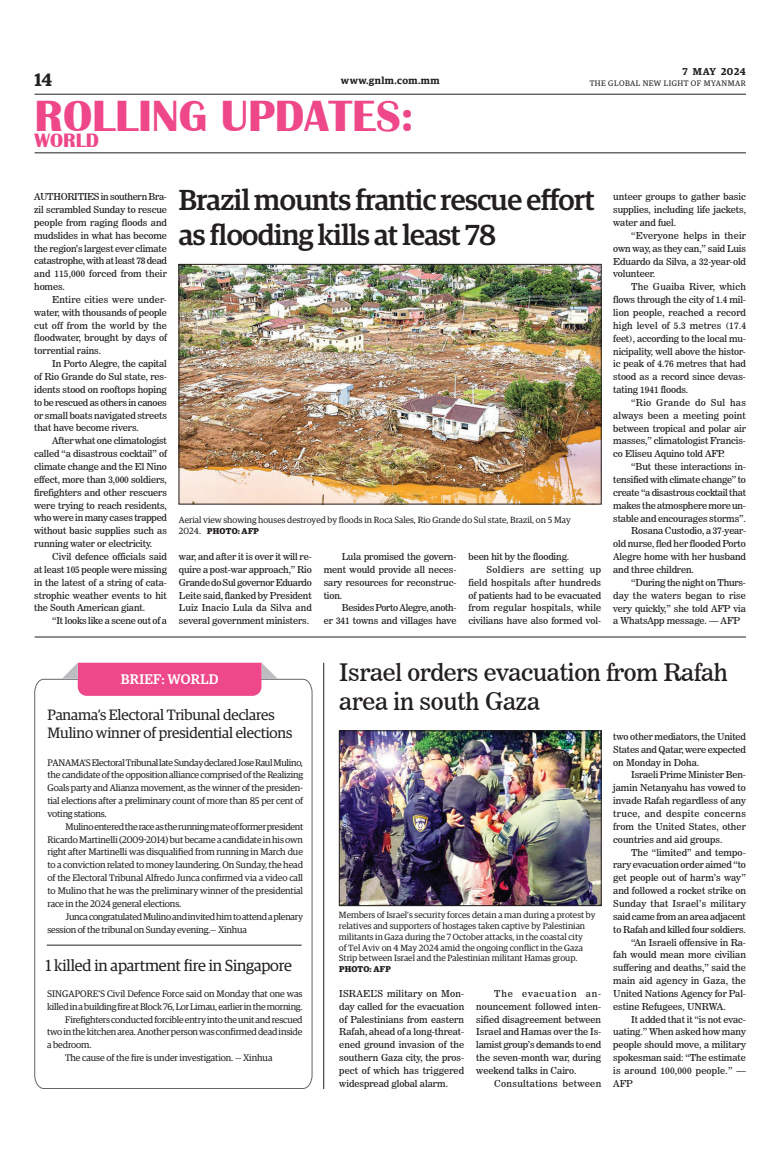
<style>
.page{position:relative;width:773px;height:1152px;background:#fff}
.page>*{position:absolute;margin:0;border:0;box-sizing:border-box;transform-origin:0 0}
.t1{font:700 45px "Britannic";color:#ef488a}
._2_Clm_Head{font:500 29px/34.8px "Guardian Egyp";letter-spacing:-.02em;color:#231f20}
._2_Clm_Head-2{font:24px/28.8px "News 706 BT Roman C";letter-spacing:-.01em;color:#231f20}
.t2{font:700 20px "Britannic";color:#ef488a}
.t3{font:600 18px "Guardian Egyp";color:#231f20}
.Brief_Head{font:16px "Guardian Egyp";letter-spacing:-.01em;color:#231f20}
.Brief_Head-2{font:15px/18px "Guardian Egyp";letter-spacing:-.01em;color:#231f20}
.t4{font:500 14px "Guardian Egyp";letter-spacing:.02em;color:#fff}
.t5{font:600 10px "Guardian Egyp";letter-spacing:.04em;color:#231f20}
._2nd_Body{font:9.5px/12.9px "News 706 BT Roman C";letter-spacing:-.01em;color:#231f20;text-align:justify}
.Brief_2nd_Body{font:9.5px/12.9px "Guardian Egyp";letter-spacing:-.015em;color:#231f20;text-align:justify}
.Normal_Para{font:9.5px/12.9px "News 706 BT Roman C";color:#231f20;text-align:justify}
.Brief_Body{font:9.5px/12.9px "Guardian Egyp";letter-spacing:-.02em;color:#231f20;text-align:justify}
._2nd_Body-2{font:9.5px "News 706 BT Roman C";letter-spacing:.03em;color:#231f20}
.t6{font:9px/10.8px "Guardian Egyp";color:#231f20}
.t7{font:700 8.5px "Guardian Egyp";letter-spacing:.02em;color:#231f20}
.t8{font:8px "Guardian Egyp";letter-spacing:.06em;color:#231f20}
.s1{font-weight:400;font-size:9px}
</style>
<div class="page">
<hr style="left:35px;top:94px;width:711px;height:1px;background:#231f20">
<hr style="left:35px;top:152px;width:711px;height:1px;background:#231f20">
<svg style="left:34px;top:678px;width:279px;height:411px"></svg>
<svg style="left:62px;top:663px;width:215px;height:33px;background:#ee6199"></svg>
<hr style="left:47px;top:945px;width:255px;height:1px;background:#231f20">
<img style="left:181px;top:266px;width:418px;height:236px">
<div style="left:179px;top:264px;width:422px;height:240px;border:1px solid #231f20"></div>
<img style="left:341px;top:733px;width:258px;height:171px">
<div style="left:339px;top:731px;width:262px;height:175px;border:1px solid #231f20"></div>
<hr style="left:35px;top:637px;width:711px;height:1px;background:#231f20">
<hr style="left:323px;top:663px;width:1px;height:426px;background:#231f20">
<p class="t5" style="left:682px;top:64px;width:65px">7 MAY 2024</p>
<h3 class="t3" style="left:35px;top:67px;width:19px">14</h3>
<p class="t5" style="left:341px;top:73px;width:100px">www.gnlm.com.mm</p>
<p class="t8" style="left:589px;top:78px;width:158px">THE GLOBAL NEW LIGHT OF MYANMAR</p>
<h1 class="t1" style="left:35px;top:91px;width:380px">ROLLING UPDATES:</h1>
<h3 class="t2" style="left:35px;top:129px;width:66px">WORLD</h3>
<p class="Normal_Para" style="left:34px;top:190px;width:134px">AUTHORITIES in southern Bra&shy;zil scrambled Sunday to rescue people from raging floods and mudslides in what has become the region’s largest ever climate catastrophe, with at least 78 dead and 115,000 forced from their homes.</p>
<p class="_2nd_Body" style="left:34px;top:293px;width:134px;text-indent:18px">Entire cities were under&shy;water, with thousands of people cut off from the world by the floodwater, brought by days of torrential rains.</p>
<p class="_2nd_Body" style="left:34px;top:357px;width:134px;text-indent:18px">In Porto Alegre, the capital of Rio Grande do Sul state, res&shy;idents stood on rooftops hoping to be rescued as others in canoes or small boats navigated streets that have become rivers.</p>
<p class="_2nd_Body" style="left:34px;top:434px;width:134px;text-indent:18px">After what one climatologist called “a disastrous cocktail” of climate change and the El Nino effect, more than 3,000 soldiers, firefighters and other rescuers were trying to reach residents, who were in many cases trapped without basic supplies such as running water or electricity.</p>
<p class="_2nd_Body" style="left:34px;top:550px;width:134px;text-indent:18px">Civil defence officials said at least 105 people were missing in the latest of a string of cata&shy;strophic weather events to hit the South American giant.</p>
<p class="_2nd_Body" style="left:52px;top:614px;width:116px">“It looks like a scene out of a</p>
<p class="_2_Clm_Head" style="left:179px;top:180px;width:417px">Brazil mounts frantic rescue effort as flooding kills at least 78</p>
<p class="t6" style="left:179px;top:514px;width:393px">Aerial view showing houses destroyed by floods in Roca Sales, Rio Grande do Sul state, Brazil, on 5 May</p>
<p class="t7" style="left:179px;top:525px;width:82px"><span class="s1">2024.</span> PHOTO: AFP</p>
<p class="_2nd_Body" style="left:179px;top:550px;width:134px">war, and after it is over it will re&shy;quire a post-war approach,” Rio Grande do Sul governor Eduardo Leite said, flanked by President Luiz Inacio Lula da Silva and several government ministers.</p>
<p class="_2nd_Body" style="left:324px;top:550px;width:134px;text-indent:18px">Lula promised the govern&shy;ment would provide all neces&shy;sary resources for reconstruc&shy;tion.</p>
<p class="_2nd_Body" style="left:324px;top:602px;width:134px;text-align:right">Besides Porto Alegre, anoth-<br>er 341 towns and villages have</p>
<p class="_2nd_Body" style="left:468px;top:550px;width:102px">been hit by the flooding.</p>
<p class="_2nd_Body" style="left:468px;top:563px;width:134px;text-indent:18px">Soldiers are setting up field hospitals after hundreds of patients had to be evacuated from regular hospitals, while civilians have also formed vol-</p>
<p class="_2nd_Body" style="left:613px;top:190px;width:134px">unteer groups to gather basic supplies, including life jackets, water and fuel.</p>
<p class="_2nd_Body" style="left:613px;top:229px;width:134px;text-indent:18px">“Everyone helps in their own way, as they can,” said Luis Eduardo da Silva, a 32-year-old volunteer.</p>
<p class="_2nd_Body" style="left:613px;top:280px;width:134px;text-indent:18px">The Guaiba River, which flows through the city of 1.4 mil&shy;lion people, reached a record high level of 5.3 metres (17.4 feet), according to the local mu&shy;nicipality, well above the histor&shy;ic peak of 4.76 metres that had stood as a record since devas&shy;tating 1941 floods.</p>
<p class="_2nd_Body" style="left:613px;top:396px;width:134px;text-indent:18px">“Rio Grande do Sul has always been a meeting point between tropical and polar air masses,” climatologist Francis&shy;co Eliseu Aquino told AFP.</p>
<p class="_2nd_Body" style="left:613px;top:460px;width:134px;text-indent:18px">“But these interactions in&shy;tensified with climate change” to create “a disastrous cocktail that makes the atmosphere more un&shy;stable and encourages storms”.</p>
<p class="_2nd_Body" style="left:613px;top:525px;width:134px;text-indent:18px">Rosana Custodio, a 37-year&shy;old nurse, fled her flooded Porto Alegre home with her husband and three children.</p>
<p class="_2nd_Body" style="left:613px;top:576px;width:134px;text-indent:18px">“During the night on Thurs&shy;day the waters began to rise very quickly,” she told AFP via a WhatsApp message. — AFP</p>
<p class="t4" style="left:121px;top:669px;width:99px">BRIEF: WORLD</p>
<p class="Brief_Head-2" style="left:48px;top:705px;width:246px">Panama’s Electoral Tribunal declares<br>Mulino winner of presidential elections</p>
<p class="Brief_Body" style="left:48px;top:755px;width:257px">PANAMA’S Electoral Tribunal late Sunday declared Jose Raul Mulino, the candidate of the opposition alliance comprised of the Realizing Goals party and Alianza movement, as the winner of the presiden&shy;tial elections after a preliminary count of more than 85 per cent of voting stations.</p>
<p class="Brief_2nd_Body" style="left:48px;top:819px;width:257px;text-indent:18px">Mulino entered the race as the running mate of former president Ricardo Martinelli (2009-2014) but became a candidate in his own right after Martinelli was disqualified from running in March due to a conviction related to money laundering. On Sunday, the head of the Electoral Tribunal Alfredo Junca confirmed via a video call to Mulino that he was the preliminary winner of the presidential race in the 2024 general elections.</p>
<p class="Brief_2nd_Body" style="left:48px;top:909px;width:257px;text-indent:18px">Junca congratulated Mulino and invited him to attend a plenary session of the tribunal on Sunday evening.— Xinhua</p>
<p class="Brief_Head" style="left:45px;top:954px;width:248px">1 killed in apartment fire in Singapore</p>
<p class="Brief_Body" style="left:47px;top:986px;width:257px">SINGAPORE’S Civil Defence Force said on Monday that one was killed in a building fire at Block 76, Lor Limau, earlier in the morning.</p>
<p class="Brief_2nd_Body" style="left:47px;top:1012px;width:257px;text-indent:18px">Firefighters conducted forcible entry into the unit and rescued two in the kitchen area. Another person was confirmed dead inside a bedroom.</p>
<p class="Brief_2nd_Body" style="left:65px;top:1051px;width:209px">The cause of the fire is under investigation. — Xinhua</p>
<p class="_2_Clm_Head-2" style="left:339px;top:658px;width:390px">Israel orders evacuation from Rafah area in south Gaza</p>
<p class="t6" style="left:339px;top:909px;width:258px">Members of Israel’s security forces detain a man during a protest by relatives and supporters of hostages taken captive by Palestinian militants in Gaza during the 7 October attacks, in the coastal city<br>of Tel Aviv on 4 May 2024 amid the ongoing conflict in the Gaza Strip between Israel and the Palestinian militant Hamas group.</p>
<p class="t7" style="left:339px;top:962px;width:53px">PHOTO: AFP</p>
<p class="Normal_Para" style="left:339px;top:987px;width:126px">ISRAEL’S military on Mon&shy;day called for the evacuation of Palestinians from eastern Rafah, ahead of a long-threat&shy;ened ground invasion of the southern Gaza city, the pros&shy;pect of which has triggered widespread global alarm.</p>
<p class="_2nd_Body" style="left:476px;top:987px;width:126px;text-indent:18px">The evacuation an&shy;nouncement followed inten&shy;sified disagreement between Israel and Hamas over the Is&shy;lamist group’s demands to end the seven-month war, during weekend talks in Cairo.</p>
<p class="_2nd_Body-2" style="left:494px;top:1078px;width:108px">Consultations between</p>
<p class="_2nd_Body" style="left:613px;top:730px;width:134px">two other mediators, the United States and Qatar, were expected on Monday in Doha.</p>
<p class="_2nd_Body" style="left:613px;top:769px;width:134px;text-indent:18px">Israeli Prime Minister Ben&shy;jamin Netanyahu has vowed to invade Rafah regardless of any truce, and despite concerns from the United States, other countries and aid groups.</p>
<p class="_2nd_Body" style="left:613px;top:846px;width:134px;text-indent:18px">The “limited” and tempo&shy;rary evacuation order aimed “to get people out of harm’s way” and followed a rocket strike on Sunday that Israel’s military said came from an area adjacent to Rafah and killed four soldiers.</p>
<p class="_2nd_Body" style="left:613px;top:936px;width:134px;text-indent:18px">“An Israeli offensive in Ra&shy;fah would mean more civilian suffering and deaths,” said the main aid agency in Gaza, the United Nations Agency for Pal&shy;estine Refugees, UNRWA.</p>
<p class="_2nd_Body" style="left:613px;top:1013px;width:134px;text-indent:18px">It added that it “is not evac&shy;uating.” When asked how many people should move, a military spokesman said: “The estimate is around 100,000 people.” — AFP</p>
</div>
